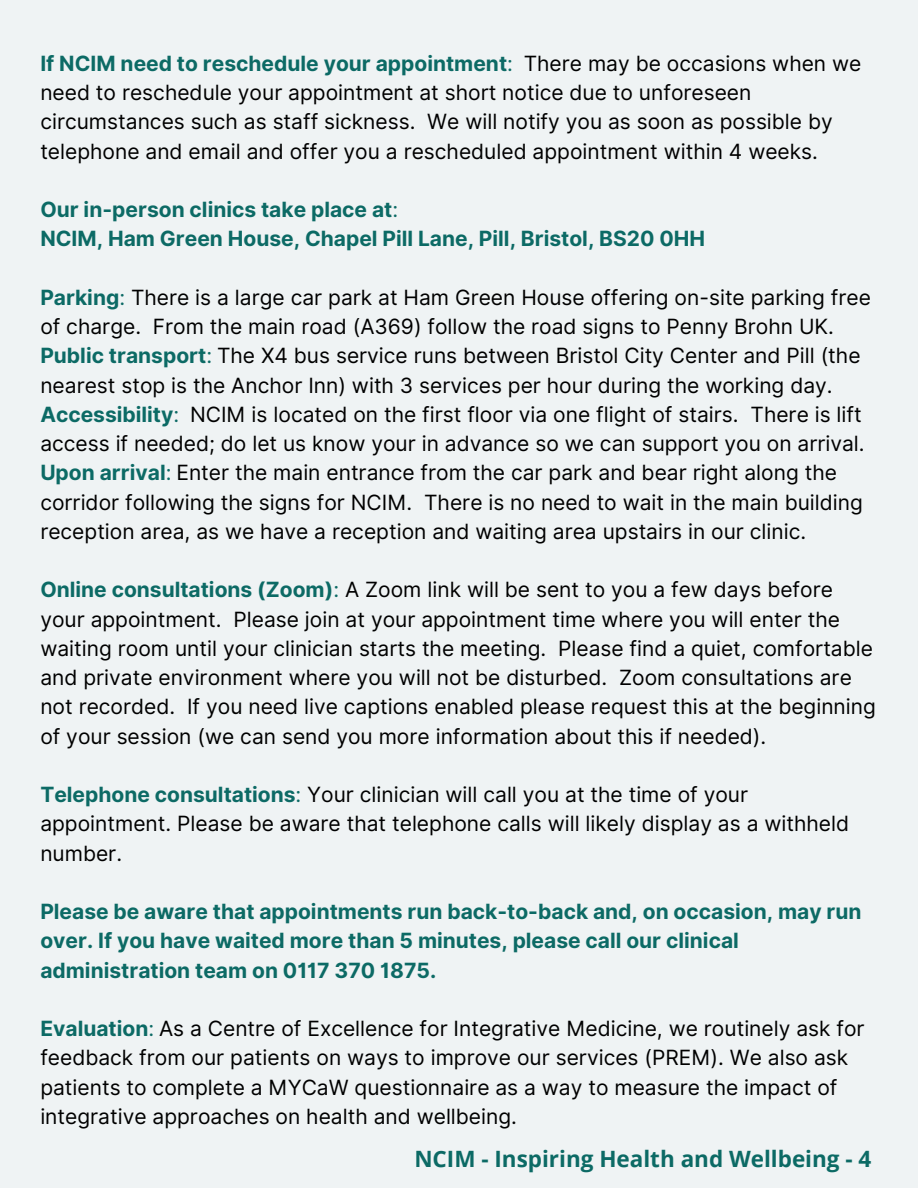
<style>
.page{position:relative;width:918px;height:1188px;background:#eff3f4}
.page>*{position:absolute;margin:0;border:0;box-sizing:border-box;transform-origin:0 0}
.t1{font:700 22.5px "Open Sans";color:#0c6a65}
.t2{font:21px/29.2px "Inter";color:#000}
.t3{font:700 21px/29.2px "Inter";color:#0c6a65}
.s1{font-weight:700;color:#0c6a65}
.s2{color:#0c6a65}
.s3{font-weight:400}
</style>
<div class="page">
<p class="t2" style="left:40px;top:49px;width:823px"><span class="s1">If NCIM need to reschedule your appointment</span><span class="s2">:</span> There may be occasions when we need to reschedule your appointment at short notice due to unforeseen circumstances such as staff sickness. We will notify you as soon as possible by telephone and email and offer you a rescheduled appointment within 4 weeks.</p>
<p class="t3" style="left:40px;top:195px;width:666px">Our in-person clinics take place at<span class="s3">:<br></span>NCIM, Ham Green House, Chapel Pill Lane, Pill, Bristol, BS20 0HH</p>
<p class="t2" style="left:40px;top:283px;width:832px"><span class="s1">Parking</span><span class="s2">:</span> There is a large car park at Ham Green House offering on-site parking free of charge.</p>
<p class="t2" style="left:40px;top:312px;width:822px;text-indent:113px">From the main road (A369) follow the road signs to Penny Brohn UK.<br><span class="s1">Public transport</span><span class="s2">:</span> The X4 bus service runs between Bristol City Center and Pill (the nearest stop is the Anchor Inn) with 3 services per hour during the working day.</p>
<p class="t2" style="left:40px;top:400px;width:823px"><span class="s1">Accessibility</span><span class="s2">:</span> NCIM is located on the first floor via one flight of stairs. There is lift</p>
<p class="t2" style="left:40px;top:429px;width:826px">access if needed; do let us know your in advance so we can support you on arrival.<br><span class="s1">Upon arrival</span><span class="s2">:</span> Enter the main entrance from the car park and bear right along the corridor following the signs for NCIM.</p>
<p class="t2" style="left:40px;top:487px;width:824px;text-indent:384px">There is no need to wait in the main building reception area, as we have a reception and waiting area upstairs in our clinic.</p>
<p class="t2" style="left:40px;top:575px;width:801px"><span class="s1">Online consultations (Zoom)</span><span class="s2">:</span> A Zoom link will be sent to you a few days before your appointment. Please join at your appointment time where you will enter the</p>
<p class="t2" style="left:40px;top:634px;width:837px">waiting room until your clinician starts the meeting. Please find a quiet, comfortable and private environment where you will not be disturbed. Zoom consultations are not recorded. If you need live captions enabled please request this at the beginning of your session (we can send you more information about this if needed).</p>
<p class="t2" style="left:40px;top:780px;width:810px"><span class="s1">Telephone consultations</span><span class="s2">:</span> Your clinician will call you at the time of your appointment. Please be aware that telephone calls will likely display as a withheld number.</p>
<p class="t3" style="left:40px;top:897px;width:823px">Please be aware that appointments run back-to-back and, on occasion, may run over. If you have waited more than 5 minutes, please call our clinical administration team on 0117 370 1875.</p>
<p class="t2" style="left:40px;top:1014px;width:826px"><span class="s1">Evaluation</span><span class="s2">:</span> As a Centre of Excellence for Integrative Medicine, we routinely ask for feedback from our patients on ways to improve our services (PREM). We also ask patients to complete a MYCaW questionnaire as a way to measure the impact of integrative approaches on health and wellbeing.</p>
<h1 class="t1" style="left:414px;top:1143px;width:458px">NCIM - Inspiring Health and Wellbeing - 4</h1>
</div>
